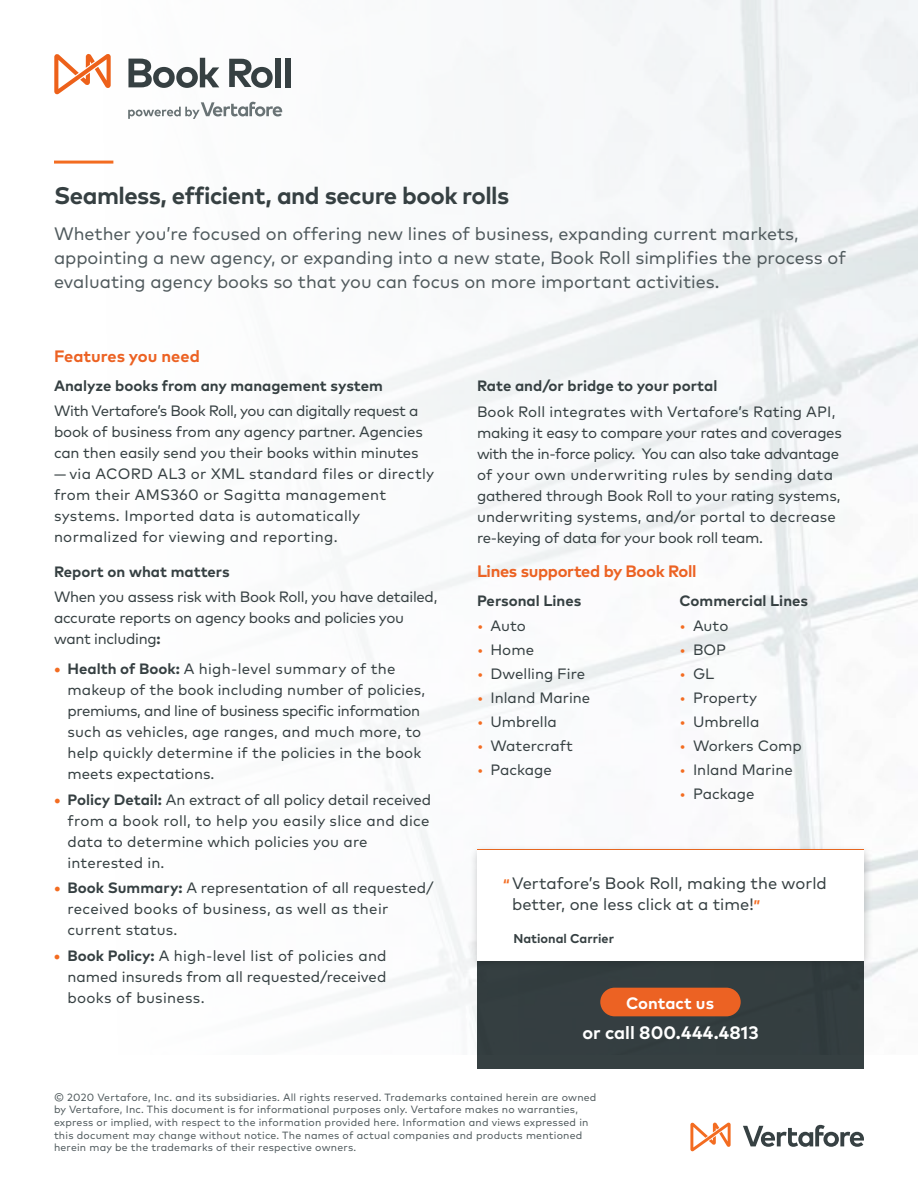
<style>
.page{position:relative;width:918px;height:1188px;background:#fff}
.page>*{position:absolute;margin:0;border:0;box-sizing:border-box;transform-origin:0 0}
.t1{font:700 24px "Mark Pro";letter-spacing:-.02em;color:#364042}
.t2{font:18px/24px "Mark Pro";color:#505a5d}
.t3{font:700 18px "Mark Pro";color:#fff}
.t4{font:16.5px/21px "Mark Pro";color:#364042}
.t5{font:700 16.5px "Mark Pro";letter-spacing:-.02em;color:#ec6223}
.t6{font:700 16.5px "Mark Pro";color:#ec6223}
.t7{font:700 16.5px "Mark Pro";color:#fff}
.t8{font:15px/21px "Mark Pro";color:#364042}
.t9{font:15px/21px "Mark Pro";letter-spacing:.02em;color:#364042}
.t10{font:700 15px "Mark Pro";color:#364042}
.t11{font:15px/21px "Mark Pro";letter-spacing:-.02em;color:#364042}
.t12{font:700 12.75px "Mark Pro";color:#364042}
.t13{font:10.5px/12.6px "Mark Pro";letter-spacing:.02em;color:#505a5d}
.s1{font-weight:700}
.s2{font-weight:700;color:#f36c21}
.s3{color:#f36c21}
.s4{font-weight:700;font-size:13.5px;color:#f36c21}
</style>
<div class="page">
<img style="left:54px;top:0;width:864px;height:1044px">
<svg style="left:690px;top:1122px;width:41px;height:29px"></svg>
<svg style="left:743px;top:1125px;width:121px;height:22px"></svg>
<hr style="left:54px;top:161px;width:59px;height:3px;background:#f36c21">
<div style="left:477px;top:961px;width:387px;height:108px;background:#364042"></div>
<div style="left:600px;top:988px;width:141px;height:28px;background:#ec6223;border-radius:14px"></div>
<svg style="left:54px;top:54px;width:57px;height:40px"></svg>
<svg style="left:128px;top:58px;width:91px;height:30px"></svg>
<div style="left:276px;top:58px;width:5px;height:29px;background:#364042"></div>
<div style="left:285px;top:58px;width:5px;height:29px;background:#364042"></div>
<svg style="left:128px;top:102px;width:154px;height:17px"></svg>
<svg style="left:229px;top:59px;width:44px;height:29px"></svg>
<div style="left:469px;top:844px;width:404px;height:126px;background:#000;opacity:.2"></div>
<div style="left:477px;top:851px;width:387px;height:110px;background:#fff"></div>
<h1 class="t1" style="left:54px;top:177px;width:457px">Seamless, efficient, and secure book rolls</h1>
<p class="t2" style="left:54px;top:220px;width:794px">Whether you’re focused on offering new lines of business, expanding current markets, appointing a new agency, or expanding into a new state, Book Roll simplifies the process of evaluating agency books so that you can focus on more important activities.</p>
<p class="t6" style="left:54px;top:344px;width:147px">Features you need</p>
<p class="t10" style="left:54px;top:374px;width:330px">Analyze books from any management system</p>
<p class="t8" style="left:54px;top:399px;width:370px">With Vertafore’s Book Roll, you can digitally request a book of business from any agency partner. Agencies can then easily send you their books within minutes</p>
<p class="t9" style="left:54px;top:462px;width:382px">— via ACORD AL3 or XML standard files or directly from their AMS360 or Sagitta management systems. Imported data is automatically normalized for viewing and reporting.</p>
<p class="t10" style="left:54px;top:560px;width:177px">Report on what matters</p>
<p class="t11" style="left:54px;top:585px;width:385px">When you assess risk with Book Roll, you have detailed, accurate reports on agency books and policies you want including<span class="s1">:</span></p>
<p class="t8" style="left:68px;top:657px;width:359px;text-indent:-14px"><span class="s2">•</span> <span class="s1">Health of Book:</span> A high-level summary of the makeup of the book including number of policies, premiums, and line of business specific information such as vehicles, age ranges, and much more, to help quickly determine if the policies in the book meets expectations.</p>
<p class="t8" style="left:68px;top:788px;width:365px;text-indent:-14px"><span class="s2">•</span> <span class="s1">Policy Detail:</span> An extract of all policy detail received from a book roll, to help you easily slice and dice data to determine which policies you are interested in.</p>
<p class="t8" style="left:67px;top:876px;width:368px;text-indent:-13px"><span class="s2">•</span> <span class="s1">Book Summary:</span> A representation of all requested/ received books of business, as well as their current status.</p>
<p class="t8" style="left:67px;top:944px;width:321px;text-align:justify;text-indent:-14px"><span class="s2">•</span> <span class="s1">Book Policy:</span> A high-level list of policies and named insureds from all requested/received books of business.</p>
<p class="t10" style="left:477px;top:374px;width:242px">Rate and/or bridge to your portal</p>
<p class="t8" style="left:477px;top:400px;width:366px">Book Roll integrates with Vertafore’s Rating API, making it easy to compare your rates and coverages with the in-force policy. You can also take advantage of your own underwriting rules by sending data gathered through Book Roll to your rating systems, underwriting systems, and/or portal to decrease re-keying of data for your book roll team.</p>
<p class="t5" style="left:477px;top:559px;width:221px">Lines supported by Book Roll</p>
<p class="t10" style="left:477px;top:589px;width:106px">Personal Lines</p>
<p class="t8" style="left:477px;top:614px;width:50px"><span class="s3">•</span> Auto</p>
<p class="t8" style="left:477px;top:638px;width:59px"><span class="s3">•</span> Home</p>
<p class="t8" style="left:477px;top:662px;width:110px"><span class="s3">•</span> Dwelling Fire</p>
<p class="t8" style="left:477px;top:686px;width:115px"><span class="s3">•</span> Inland Marine</p>
<p class="t8" style="left:477px;top:710px;width:81px"><span class="s3">•</span> Umbrella</p>
<p class="t8" style="left:477px;top:734px;width:97px"><span class="s3">•</span> Watercraft</p>
<p class="t8" style="left:477px;top:758px;width:76px"><span class="s3">•</span> Package</p>
<p class="t10" style="left:680px;top:589px;width:130px">Commercial Lines</p>
<p class="t8" style="left:680px;top:614px;width:50px"><span class="s3">•</span> Auto</p>
<p class="t8" style="left:680px;top:638px;width:48px"><span class="s3">•</span> BOP</p>
<p class="t8" style="left:680px;top:662px;width:36px"><span class="s3">•</span> GL</p>
<p class="t8" style="left:680px;top:686px;width:79px"><span class="s3">•</span> Property</p>
<p class="t8" style="left:680px;top:710px;width:81px"><span class="s3">•</span> Umbrella</p>
<p class="t8" style="left:680px;top:734px;width:124px"><span class="s3">•</span> Workers Comp</p>
<p class="t8" style="left:680px;top:758px;width:115px"><span class="s3">•</span> Inland Marine</p>
<p class="t8" style="left:680px;top:782px;width:76px"><span class="s3">•</span> Package</p>
<p class="t4" style="left:512px;top:871px;width:316px;text-indent:-9px"><span class="s4">“</span> Vertafore’s Book Roll, making the world better, one less click at a time!<span class="s4">”</span></p>
<p class="t12" style="left:513px;top:929px;width:102px">National Carrier</p>
<p class="t7" style="left:626px;top:990px;width:89px">Contact us</p>
<p class="t3" style="left:582px;top:1019px;width:178px">or call 800.444.4813</p>
<p class="t13" style="left:54px;top:1090px;width:544px">© 2020 Vertafore, Inc. and its subsidiaries. All rights reserved. Trademarks contained herein are owned by Vertafore, Inc. This document is for informational purposes only. Vertafore makes no warranties, express or implied, with respect to the information provided here. Information and views expressed in this document may change without notice. The names of actual companies and products mentioned herein may be the trademarks of their respective owners.</p>
</div>
